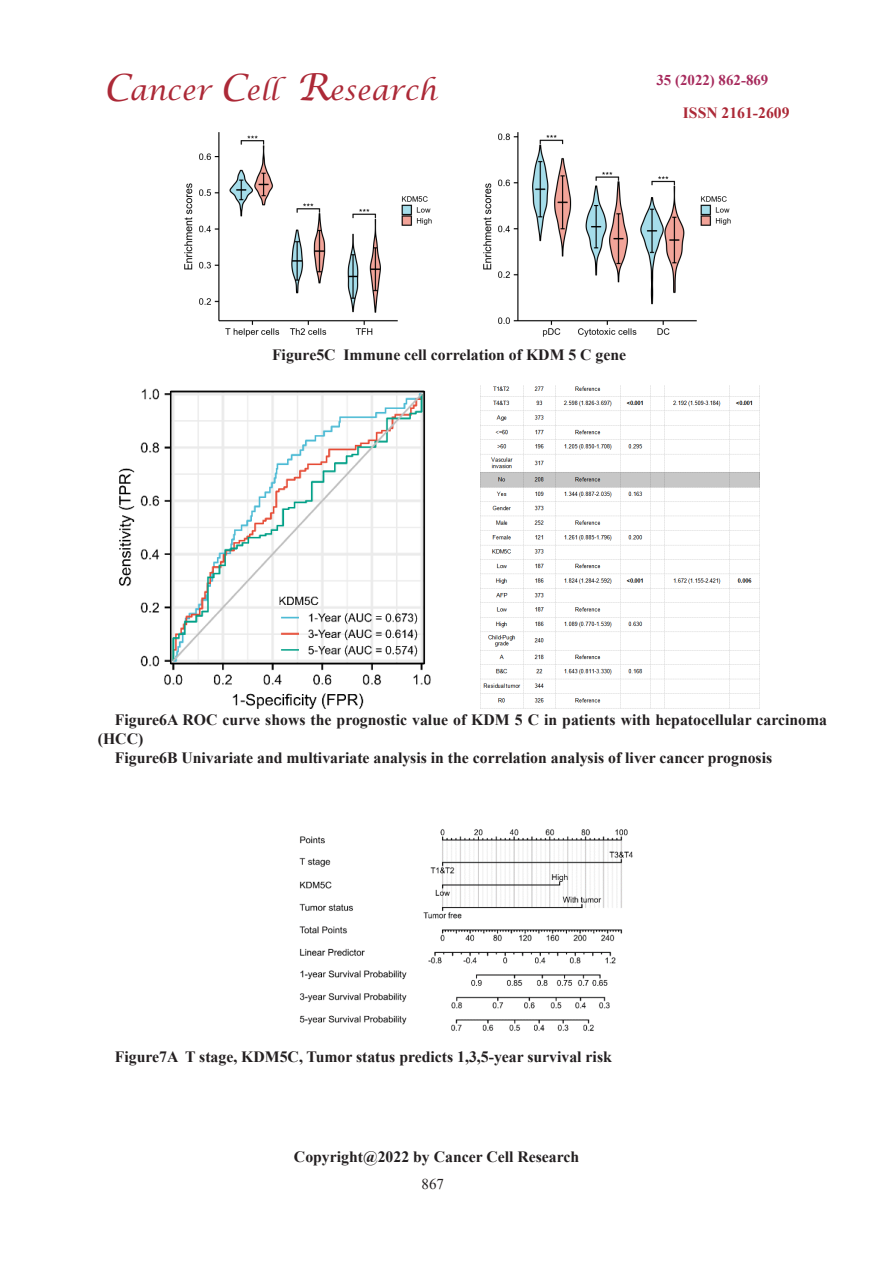
<style>
.page{position:relative;width:893px;height:1263px;background:#fff}
.page>*{position:absolute;margin:0;border:0;box-sizing:border-box;transform-origin:0 0}
.t1{font:italic 27px "Lucida Calligraphy";color:#ac2937}
.正文{font:700 15.75px/18.9px "Times New Roman";color:#231f20}
.t2{font:700 15.6px "Times New Roman";color:#ac2937}
.t3{font:15px "Times New Roman";color:#231f20}
.t4{font:700 14.85px "Times New Roman";color:#a72b5d}
.s1{font-size:37.5px}
</style>
<div class="page">
<img style="left:184px;top:132px;width:248px;height:205px">
<img style="left:483px;top:132px;width:248px;height:205px">
<img style="left:480px;top:386px;width:279px;height:322px">
<img style="left:118px;top:388px;width:313px;height:320px">
<img style="left:299px;top:829px;width:334px;height:202px">
<h1 class="t1" style="left:103px;top:75px;width:335px"><span class="s1">C</span>ancer <span class="s1">C</span>ell <span class="s1">R</span>esearch</h1>
<p class="t4" style="left:656px;top:70px;width:113px">35 (2022) 862-869</p>
<p class="t2" style="left:683px;top:101px;width:108px">ISSN 2161-2609</p>
<p class="正文" style="left:272px;top:345px;width:356px">Figure5C Immune cell correlation of KDM 5 C gene</p>
<p class="正文" style="left:98px;top:710px;width:731px;text-indent:17px">Figure6A ROC curve shows the prognostic value of KDM 5 C in patients with hepatocellular carcinoma (HCC)</p>
<p class="正文" style="left:115px;top:747px;width:659px">Figure6B Univariate and multivariate analysis in the correlation analysis of liver cancer prognosis</p>
<p class="正文" style="left:115px;top:1047px;width:499px">Figure7A T stage, KDM5C, Tumor status predicts 1,3,5-year survival risk</p>
<p class="正文" style="left:294px;top:1147px;width:287px">Copyright@2022 by Cancer Cell Research</p>
<p class="t3" style="left:422px;top:1173px;width:24px">867</p>
</div>
